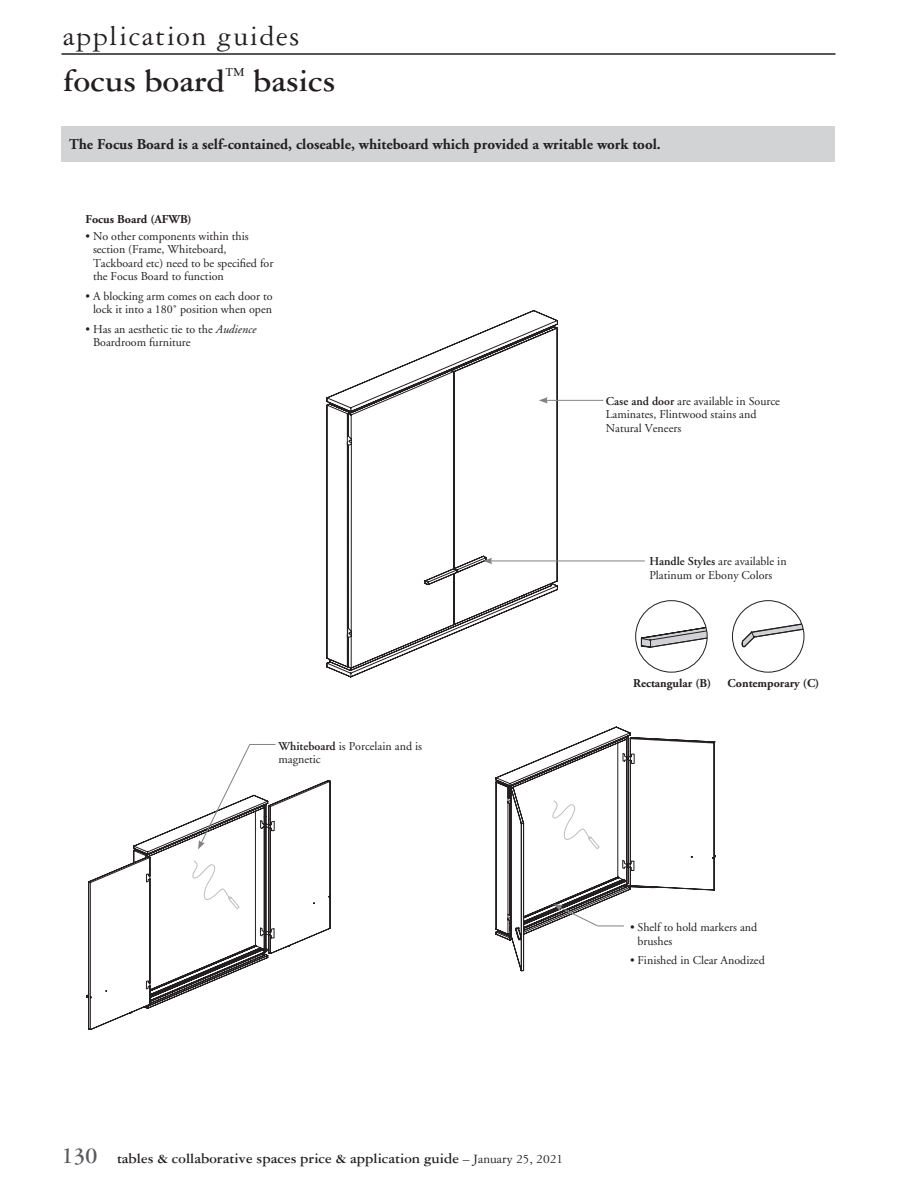
<style>
.page{position:relative;width:918px;height:1188px;background:#fff}
.page>*{position:absolute;margin:0;border:0;box-sizing:border-box;transform-origin:0 0}
.t1{font:700 33px "Garamond Three";color:#231f20}
.t2{font:30px "Garamond Three";letter-spacing:.05em;color:#231f20}
.t3{font:700 15px "Adobe Garamond";color:#231f20}
.t4{font:700 15px "Garamond Three";color:#231f20}
.t5{font:12px/13.5px "Adobe Garamond";color:#231f20}
.t6{font:700 12px "Adobe Garamond";color:#231f20}
.s1{font-style:italic}
.s2{font-weight:600}
.s3{font-size:24px;color:#58595b}
.s4{font-weight:400;font-size:13.5px}
</style>
<div class="page">
<hr style="left:62px;top:53px;width:774px;height:2px;background:#231f20">
<div style="left:62px;top:126px;width:774px;height:36px;background:#d1d3d4"></div>
<svg style="left:87px;top:310px;width:628px;height:720px"></svg>
<svg style="left:192px;top:800px;width:408px;height:109px"></svg>
<hr style="left:545px;top:400px;width:58px;height:1px;background:#808285">
<svg style="left:539px;top:397px;width:9px;height:7px"></svg>
<hr style="left:490px;top:561px;width:155px;height:1px;background:#808285">
<svg style="left:483px;top:558px;width:9px;height:6px"></svg>
<svg style="left:636px;top:624px;width:71px;height:48px"></svg>
<div style="left:635px;top:600px;width:72px;height:72px;border:1px solid #231f20;border-radius:50%"></div>
<svg style="left:732px;top:601px;width:72px;height:71px"></svg>
<div style="left:732px;top:600px;width:72px;height:72px;border:1px solid #231f20;border-radius:50%"></div>
<svg style="left:198px;top:744px;width:77px;height:105px"></svg>
<svg style="left:553px;top:904px;width:71px;height:23px"></svg>
<h2 class="t2" style="left:63px;top:20px;width:238px">application guides</h2>
<h1 class="t1" style="left:63px;top:63px;width:274px">focus board<sup>™</sup> basics</h1>
<p class="t3" style="left:69px;top:137px;width:593px">The Focus Board is a self-contained, closeable, whiteboard which provided a writable work tool.</p>
<p class="t6" style="left:86px;top:213px;width:108px">Focus Board (AFWB)</p>
<p class="t5" style="left:93px;top:230px;width:182px;text-indent:-8px">• No other components within this section (Frame, Whiteboard,<br>Tackboard etc) need to be specified for the Focus Board to function</p>
<p class="t5" style="left:86px;top:290px;width:189px;text-align:center">• A blocking arm comes on each door to lock it into a 180˚ position when open</p>
<p class="t5" style="left:93px;top:323px;width:165px;text-indent:-8px">• Has an aesthetic tie to the <span class="s1">Audience<br></span>Boardroom furniture</p>
<p class="t5" style="left:278px;top:739px;width:145px"><span class="s2">Whiteboard</span> is Porcelain and is magnetic</p>
<p class="t5" style="left:606px;top:394px;width:176px"><span class="s2">Case and door</span> are available in Source<br>Laminates, Flintwood stains and<br>Natural Veneers</p>
<p class="t5" style="left:649px;top:555px;width:139px"><span class="s2">Handle Styles</span> are available in<br>Platinum or Ebony Colors</p>
<p class="t6" style="left:633px;top:676px;width:80px">Rectangular (B)</p>
<p class="t6" style="left:728px;top:676px;width:93px">Contemporary (C)</p>
<p class="t5" style="left:638px;top:921px;width:121px;text-indent:-8px">• Shelf to hold markers and brushes</p>
<p class="t5" style="left:630px;top:954px;width:136px">• Finished in Clear Anodized</p>
<p class="t4" style="left:62px;top:1150px;width:503px"><span class="s3">130</span> tables &amp; collaborative spaces price &amp; application guide <span class="s4">– January 25, 2021</span></p>
</div>
